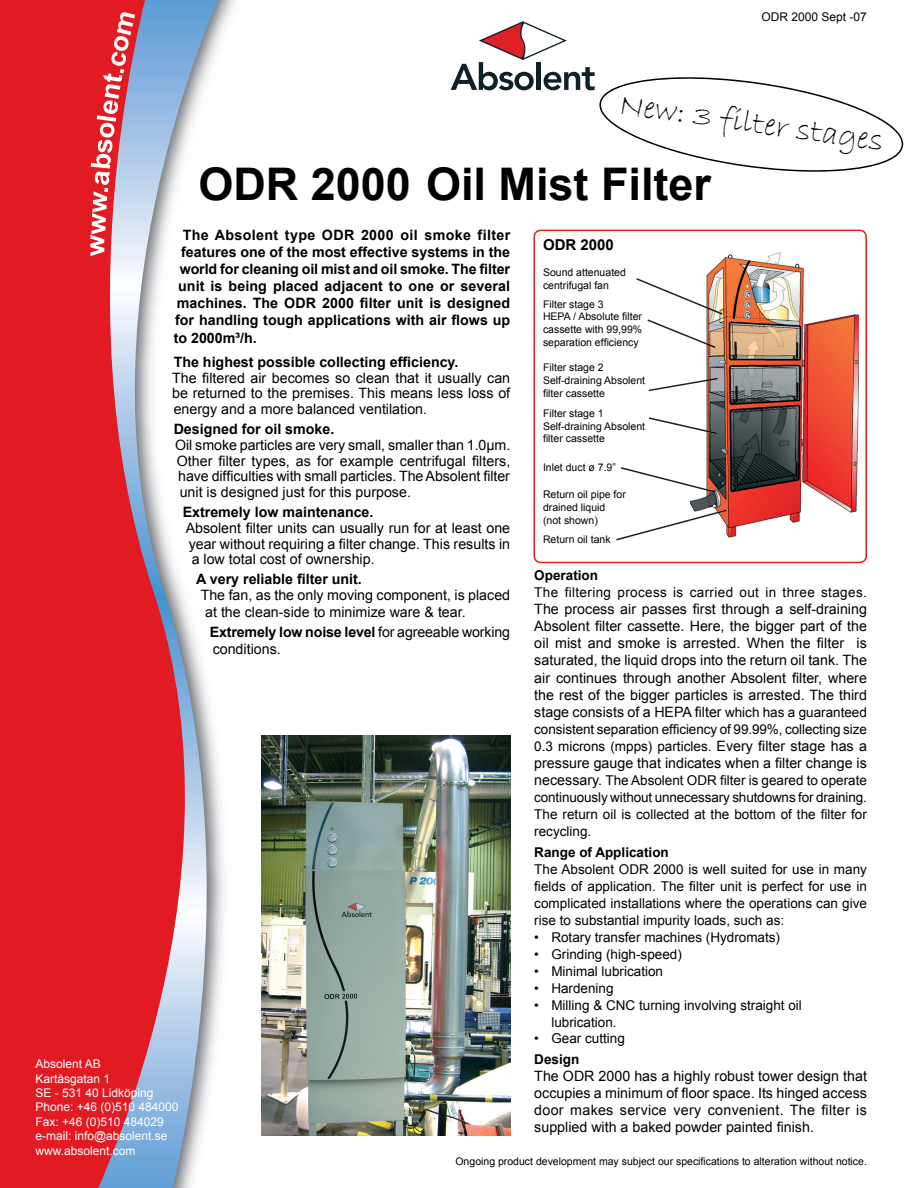
<style>
.page{position:relative;width:918px;height:1188px;background:#fff}
.page>*{position:absolute;margin:0;border:0;box-sizing:border-box;transform-origin:0 0}
.t1{font:700 45px "Arial";color:#000}
.t2{font:33px "Bradley Hand ITC";color:#000}
.t3{font:700 15px "Arial";color:#000}
.t4{font:14.25px/17.1px "Arial";color:#000;text-align:justify}
.t5{font:700 14.25px "Arial";color:#000}
.t6{font:700 14.25px "Arial";letter-spacing:.025em;color:#000}
.t7{font:13.5px/17px "Arial";color:#000}
.t8{font:13.5px "Arial";letter-spacing:.025em;color:#000}
.t9{font:700 13.5px "Arial";color:#000}
.t10{font:12px/14.4px "Arial";color:#fff}
.t11{font:12px "Arial";color:#000}
.t12{font:10.5px/12.6px "Arial";color:#000}
.s1{font-weight:700}
.s2{font-size:13.5px}
.s3{font-size:14.25px}
</style>
<div class="page">
<svg style="left:533px;top:230px;width:334px;height:333px"></svg>
<svg style="left:0;top:0;width:236px;height:1188px;fill:#e21a21"></svg>
<svg style="left:90px;top:12px;width:45px;height:244px;background:#dc7580"></svg>
<img style="left:690px;top:252px;width:169px;height:286px">
<img style="left:261px;top:736px;width:249px;height:400px">
<svg style="left:451px;top:21px;width:453px;height:151px"></svg>
<svg style="left:636px;top:278px;width:54px;height:24px"></svg>
<img style="left:690px;top:300px;width:33px;height:15px">
<svg style="left:648px;top:319px;width:42px;height:19px"></svg>
<img style="left:690px;top:336px;width:26px;height:12px">
<svg style="left:649px;top:383px;width:41px;height:8px"></svg>
<img style="left:690px;top:378px;width:28px;height:6px">
<svg style="left:649px;top:417px;width:41px;height:11px"></svg>
<img style="left:690px;top:427px;width:27px;height:7px">
<svg style="left:621px;top:467px;width:69px;height:19px"></svg>
<img style="left:690px;top:485px;width:26px;height:8px">
<svg style="left:616px;top:519px;width:74px;height:21px"></svg>
<img style="left:690px;top:510px;width:36px;height:11px">
<p class="t11" style="left:762px;top:9px;width:107px">ODR 2000 Sept -07</p>
<h2 class="t2" style="left:622px;top:83px;width:268px;rotate:8deg">New: 3 filter stages</h2>
<h1 class="t1" style="left:198px;top:154px;width:514px">ODR 2000 Oil Mist Filter</h1>
<p class="t3" style="left:543px;top:234px;width:72px">ODR 2000</p>
<p class="t6" style="left:183px;top:226px;width:329px">The Absolent type ODR 2000 oil smoke filter</p>
<p class="t5" style="left:181px;top:243px;width:331px">features one of the most effective systems in the</p>
<p class="t5" style="left:180px;top:260px;width:332px">world for cleaning oil mist and oil smoke. The filter</p>
<p class="t5" style="left:178px;top:277px;width:333px">unit is being placed adjacent to one or several</p>
<p class="t5" style="left:177px;top:294px;width:335px">machines. The ODR 2000 filter unit is designed</p>
<p class="t5" style="left:175px;top:311px;width:337px">for handling tough applications with air flows up</p>
<p class="t5" style="left:174px;top:328px;width:85px">to 2000m³/h.</p>
<p class="t5" style="left:174px;top:352px;width:286px">The highest possible collecting efficiency.</p>
<p class="t4" style="left:172px;top:370px;width:340px;line-height:15.8px">The filtered air becomes so clean that it usually can be returned to the premises. This means less loss of energy and a more balanced ventilation.</p>
<p class="t5" style="left:174px;top:420px;width:162px">Designed for oil smoke.</p>
<p class="t4" style="left:175px;top:437px;width:337px;line-height:15.8px">Oil smoke particles are very small, smaller than 1.0µm.<br>Other filter types, as for example centrifugal filters, have difficulties with small particles. The Absolent filter unit is designed just for this purpose.</p>
<p class="t5" style="left:183px;top:503px;width:192px">Extremely low maintenance.</p>
<p class="t4" style="left:186px;top:520px;width:326px;line-height:15.8px">Absolent filter units can usually run for at least one year without requiring a filter change. This results in a low total cost of ownership.</p>
<p class="t5" style="left:196px;top:570px;width:167px">A very reliable filter unit.</p>
<p class="t4" style="left:205px;top:587px;width:307px;text-indent:-5px">The fan, as the only moving component, is placed at the clean-side to minimize ware &amp; tear.</p>
<p class="t4" style="left:210px;top:624px;width:302px"><span class="s1">Extremely low noise level</span> for agreeable working conditions.</p>
<p class="t12" style="left:543px;top:266px;width:84px">Sound attenuated centrifugal fan</p>
<p class="t12" style="left:543px;top:298px;width:101px">Filter stage 3<br>HEPA / Absolute filter cassette with 99,99% separation efficiency</p>
<p class="t12" style="left:543px;top:362px;width:104px">Filter stage 2<br>Self-draining Absolent filter cassette</p>
<p class="t12" style="left:543px;top:407px;width:104px">Filter stage 1<br>Self-draining Absolent filter cassette</p>
<p class="t12" style="left:543px;top:461px;width:74px">Inlet duct ø 7.9”</p>
<p class="t12" style="left:543px;top:489px;width:84px">Return oil pipe for drained liquid (not shown)</p>
<p class="t12" style="left:543px;top:533px;width:69px">Return oil tank</p>
<p class="t9" style="left:534px;top:566px;width:65px">Operation</p>
<p class="t8" style="left:534px;top:583px;width:334px">The filtering process is carried out in three stages.</p>
<p class="t4" style="left:534px;top:601px;width:334px">The process air passes first through a self-draining Absolent filter cassette. Here, the bigger part of the oil mist and smoke is arrested. When the filter is saturated, the liquid drops into the return oil tank. The air continues through another Absolent filter, where the rest of the bigger particles is arrested. The third stage consists of a HEPA filter <span class="s2">which has a guaranteed</span></p>
<p class="t7" style="left:534px;top:721px;width:334px">consistent separation efficiency of 99.99%, collecting size<br>0.3 microns (mpps) particles. <span class="s3">Every filter stage has a</span></p>
<p class="t4" style="left:534px;top:754px;width:334px">pressure gauge that indicates when a filter change is</p>
<p class="t7" style="left:534px;top:772px;width:334px;text-align:justify"><span class="s3">necessary.</span> The Absolent ODR filter is geared to operate continuously without unnecessary shutdowns for draining.<br>The return oil is collected at the bottom of the filter for recycling.</p>
<p class="t9" style="left:534px;top:843px;width:136px">Range of Application</p>
<p class="t7" style="left:534px;top:861px;width:334px;text-align:justify">The Absolent ODR 2000 is well suited for use in many fields of application. The filter unit is perfect for use in complicated installations where the operations can give rise to substantial impurity loads, such as:</p>
<p class="t7" style="left:534px;top:929px;width:247px">• Rotary transfer machines (Hydromats)</p>
<p class="t7" style="left:534px;top:946px;width:149px">• Grinding (high-speed)</p>
<p class="t7" style="left:534px;top:963px;width:130px">• Minimal lubrication</p>
<p class="t7" style="left:534px;top:980px;width:81px">• Hardening</p>
<p class="t7" style="left:551px;top:997px;width:252px;text-indent:-17px">• Milling &amp; CNC turning involving straight oil lubrication.</p>
<p class="t7" style="left:534px;top:1030px;width:92px">• Gear cutting</p>
<p class="t9" style="left:534px;top:1050px;width:47px">Design</p>
<p class="t4" style="left:534px;top:1068px;width:334px">The ODR 2000 has a highly robust tower design that occupies a minimum of floor space. Its hinged access door makes service very convenient. The filter is supplied with a baked powder painted finish.</p>
<p class="t10" style="left:35px;top:1057px;width:145px">Absolent AB<br>Kartåsgatan 1<br>SE - 531 40 Lidköping<br>Phone: +46 (0)510 484000<br>Fax: +46 (0)510 484029 e-mail: info@absolent.se www.absolent.com</p>
<p class="t12" style="left:455px;top:1155px;width:413px">Ongoing product development may subject our specifications to alteration without notice.</p>
</div>
